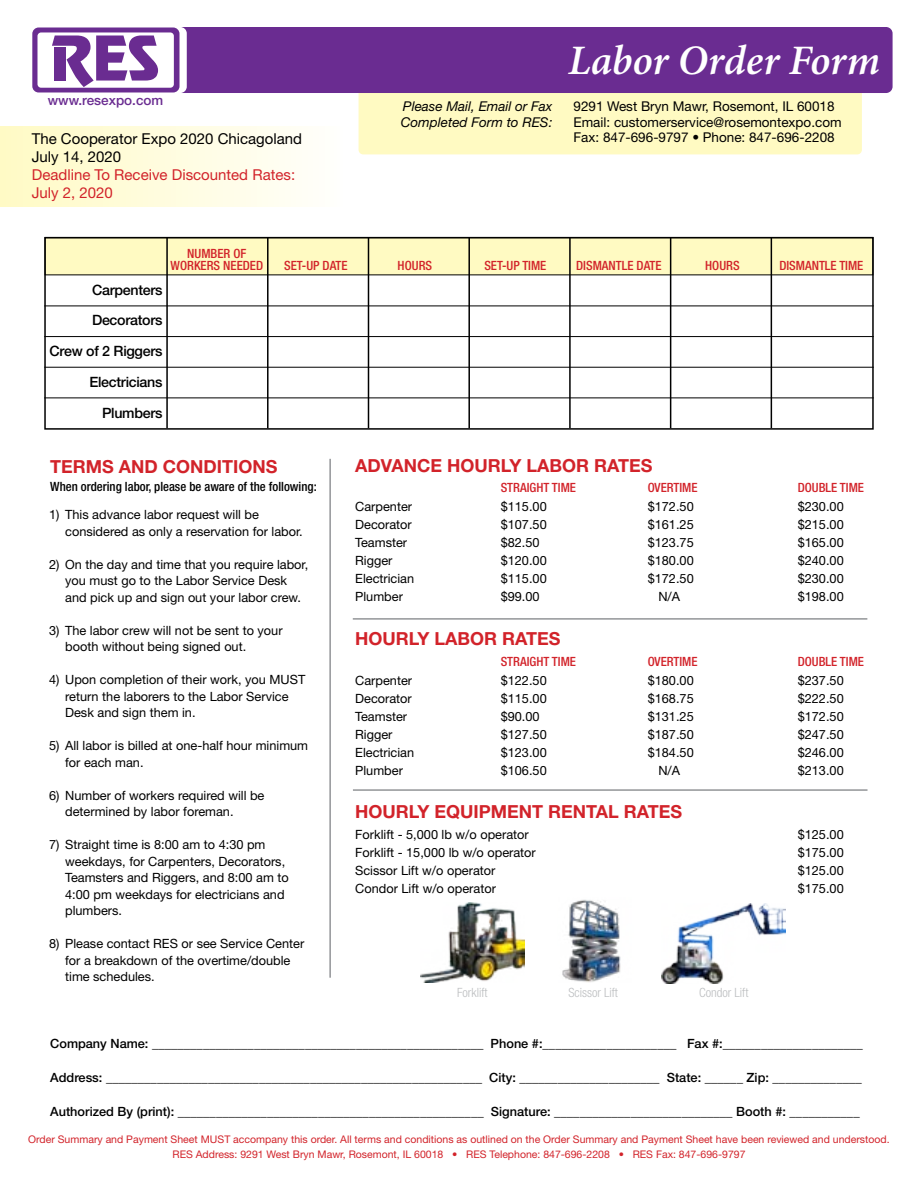
<style>
.page{position:relative;width:918px;height:1188px;background:#fff}
.page>*{position:absolute;margin:0;border:0;box-sizing:border-box;transform-origin:0 0}
.t1{font:italic 600 42px "Minion Pro";color:#fff}
.t2{font:700 18px "Helvetica Neue LT Std";color:#d2232a}
.t3{font:15px/18px "Helvetica Neue LT Std";color:#000}
.t4{font:15px/18px "Helvetica Neue LT Std";color:#d2232a}
.t5{font:500 14.25px/30.8px "Helvetica Neue LT Std";letter-spacing:-.02em;color:#000;text-align:right}
.t6{font:13.5px/15.6px "Helvetica Neue LT Std";color:#000}
.t7{font:italic 13.5px/15.6px "Helvetica Neue LT Std";color:#000}
.t8{font:500 13.5px "Helvetica Neue LT Std";color:#6a2c91}
.t9{font:12.75px/16.5px "Helvetica Neue LT Std";color:#000}
.t10{font:500 12.75px "Helvetica Neue LT Std";color:#000}
.t11{font:500 condensed 12.75px/12.3px "Helvetica Neue LT Std";color:#d2232a;text-align:center}
.t12{font:500 condensed 12.75px "Helvetica Neue LT Std";color:#000}
.t13{font:300 condensed 12.75px "Helvetica Neue LT Std";color:#bcbec0}
.t14{font:10.5px/15.3px "Helvetica Neue LT Std";color:#d2232a;text-align:center}
</style>
<div class="page">
<div style="left:45px;top:237px;width:828px;height:38px;background:#fffac2"></div>
<div style="left:44px;top:237px;width:830px;height:193px;border:2px solid #000"></div>
<hr style="left:368px;top:237px;width:1px;height:191px;background:#000">
<hr style="left:468px;top:237px;width:2px;height:191px;background:#000">
<hr style="left:569px;top:237px;width:2px;height:191px;background:#000">
<hr style="left:670px;top:237px;width:1px;height:191px;background:#000">
<hr style="left:329px;top:459px;width:2px;height:519px;background:#939598">
<hr style="left:353px;top:618px;width:514px;height:2px;background:#939598">
<hr style="left:353px;top:789px;width:515px;height:2px;background:#939598">
<hr style="left:771px;top:237px;width:1px;height:191px;background:#000">
<hr style="left:166px;top:237px;width:2px;height:191px;background:#000">
<hr style="left:267px;top:237px;width:2px;height:191px;background:#000">
<hr style="left:44px;top:306px;width:830px;height:1px;background:#000">
<hr style="left:44px;top:398px;width:830px;height:1px;background:#000">
<hr style="left:44px;top:336px;width:830px;height:1px;background:#000">
<hr style="left:44px;top:367px;width:830px;height:1px;background:#000">
<img style="left:662px;top:903px;width:123px;height:80px">
<img style="left:562px;top:899px;width:59px;height:84px">
<img style="left:420px;top:902px;width:104px;height:81px">
<div style="left:359px;top:67px;width:503px;height:87px;background:#fffac2;border-radius:5px"></div>
<div style="left:0;top:127px;width:342px;height:79px;background:linear-gradient(to right,#fffac4,#fffffc)"></div>
<svg style="left:32px;top:28px;width:148px;height:64px"></svg>
<div style="left:54px;top:47px;width:12px;height:34px;background:#6a2c91"></div>
<div style="left:181px;top:27px;width:712px;height:66px;background:#6a2c91"></div>
<p class="t8" style="left:48px;top:92px;width:117px">www.resexpo.com</p>
<p class="t3" style="left:32px;top:130px;width:272px">The Cooperator Expo 2020 Chicagoland<br>July 14, 2020</p>
<p class="t4" style="left:32px;top:166px;width:265px">Deadline To Receive Discounted Rates:<br>July 2, 2020</p>
<p class="t7" style="left:401px;top:98px;width:153px">Please Mail, Email or Fax<br>Completed Form to RES:</p>
<h1 class="t1" style="left:568px;top:31px;width:314px">Labor Order Form</h1>
<p class="t6" style="left:574px;top:98px;width:270px">9291 West Bryn Mawr, Rosemont, IL 60018<br>Email: customerservice@rosemontexpo.com<br>Fax: 847-696-9797 • Phone: 847-696-2208</p>
<p class="t5" style="left:50px;top:274px;width:114px">Carpenters<br>Decorators<br>Crew of 2 Riggers<br>Electricians<br>Plumbers</p>
<p class="t11" style="left:171px;top:247px;width:94px">NUMBER OF<br>WORKERS NEEDED</p>
<p class="t11" style="left:284px;top:259px;width:65px">SET-UP DATE</p>
<p class="t11" style="left:398px;top:259px;width:36px">HOURS</p>
<p class="t11" style="left:484px;top:259px;width:64px">SET-UP TIME</p>
<p class="t11" style="left:576px;top:259px;width:87px">DISMANTLE DATE</p>
<p class="t11" style="left:705px;top:259px;width:36px">HOURS</p>
<p class="t11" style="left:779px;top:259px;width:86px">DISMANTLE TIME</p>
<h2 class="t2" style="left:50px;top:456px;width:229px">TERMS AND CONDITIONS</h2>
<p class="t12" style="left:50px;top:479px;width:268px">When ordering labor, please be aware of the following:</p>
<p class="t9" style="left:49px;top:506px;width:12px">1)</p>
<p class="t9" style="left:49px;top:556px;width:12px">2)</p>
<p class="t9" style="left:65px;top:506px;width:239px">This advance labor request will be considered as only a reservation for labor.</p>
<p class="t9" style="left:65px;top:556px;width:245px">On the day and time that you require labor, you must go to the Labor Service Desk and pick up and sign out your labor crew.</p>
<p class="t9" style="left:65px;top:622px;width:219px">The labor crew will not be sent to your booth without being signed out.</p>
<p class="t9" style="left:65px;top:671px;width:242px">Upon completion of their work, you MUST return the laborers to the Labor Service<br>Desk and sign them in.</p>
<p class="t9" style="left:65px;top:737px;width:245px">All labor is billed at one-half hour minimum for each man.</p>
<p class="t9" style="left:65px;top:787px;width:201px">Number of workers required will be determined by labor foreman.</p>
<p class="t9" style="left:65px;top:836px;width:225px">Straight time is 8:00 am to 4:30 pm weekdays, for Carpenters, Decorators,<br>Teamsters and Riggers, and 8:00 am to<br>4:00 pm weekdays for electricians and plumbers.</p>
<p class="t9" style="left:65px;top:935px;width:241px">Please contact RES or see Service Center for a breakdown of the overtime/double time schedules.</p>
<p class="t9" style="left:49px;top:622px;width:12px">3)</p>
<p class="t9" style="left:49px;top:671px;width:12px">4)</p>
<p class="t9" style="left:49px;top:737px;width:12px">5)</p>
<p class="t9" style="left:49px;top:787px;width:12px">6)</p>
<p class="t9" style="left:49px;top:836px;width:12px">7)</p>
<p class="t9" style="left:49px;top:935px;width:12px">8)</p>
<h2 class="t2" style="left:355px;top:454px;width:299px">ADVANCE HOURLY LABOR RATES</h2>
<p class="t11" style="left:501px;top:481px;width:77px">STRAIGHT TIME</p>
<p class="t11" style="left:648px;top:481px;width:51px">OVERTIME</p>
<p class="t11" style="left:798px;top:481px;width:68px">DOUBLE TIME</p>
<p class="t9" style="left:355px;top:498px;width:58px">Carpenter</p>
<p class="t9" style="left:501px;top:498px;width:48px">$115.00</p>
<p class="t9" style="left:648px;top:498px;width:48px">$172.50</p>
<p class="t9" style="left:798px;top:498px;width:48px">$230.00</p>
<p class="t9" style="left:355px;top:516px;width:58px">Decorator</p>
<p class="t9" style="left:501px;top:516px;width:48px">$107.50</p>
<p class="t9" style="left:648px;top:516px;width:48px">$161.25</p>
<p class="t9" style="left:798px;top:516px;width:48px">$215.00</p>
<p class="t9" style="left:355px;top:534px;width:53px">Teamster</p>
<p class="t9" style="left:501px;top:534px;width:40px">$82.50</p>
<p class="t9" style="left:648px;top:534px;width:48px">$123.75</p>
<p class="t9" style="left:798px;top:534px;width:48px">$165.00</p>
<p class="t9" style="left:355px;top:552px;width:39px">Rigger</p>
<p class="t9" style="left:501px;top:552px;width:48px">$120.00</p>
<p class="t9" style="left:648px;top:552px;width:48px">$180.00</p>
<p class="t9" style="left:798px;top:552px;width:48px">$240.00</p>
<p class="t9" style="left:355px;top:571px;width:61px">Electrician</p>
<p class="t9" style="left:501px;top:571px;width:48px">$115.00</p>
<p class="t9" style="left:648px;top:571px;width:48px">$172.50</p>
<p class="t9" style="left:798px;top:571px;width:48px">$230.00</p>
<p class="t9" style="left:355px;top:589px;width:49px">Plumber</p>
<p class="t9" style="left:501px;top:589px;width:40px">$99.00</p>
<p class="t9" style="left:658px;top:589px;width:23px">N/A</p>
<p class="t9" style="left:798px;top:589px;width:48px">$198.00</p>
<h2 class="t2" style="left:355px;top:628px;width:207px">HOURLY LABOR RATES</h2>
<p class="t11" style="left:501px;top:655px;width:77px">STRAIGHT TIME</p>
<p class="t11" style="left:648px;top:655px;width:51px">OVERTIME</p>
<p class="t11" style="left:798px;top:655px;width:68px">DOUBLE TIME</p>
<p class="t9" style="left:355px;top:672px;width:58px">Carpenter</p>
<p class="t9" style="left:501px;top:672px;width:48px">$122.50</p>
<p class="t9" style="left:648px;top:672px;width:48px">$180.00</p>
<p class="t9" style="left:798px;top:672px;width:48px">$237.50</p>
<p class="t9" style="left:355px;top:690px;width:58px">Decorator</p>
<p class="t9" style="left:501px;top:690px;width:48px">$115.00</p>
<p class="t9" style="left:648px;top:690px;width:48px">$168.75</p>
<p class="t9" style="left:798px;top:690px;width:48px">$222.50</p>
<p class="t9" style="left:355px;top:708px;width:53px">Teamster</p>
<p class="t9" style="left:501px;top:708px;width:40px">$90.00</p>
<p class="t9" style="left:648px;top:708px;width:48px">$131.25</p>
<p class="t9" style="left:798px;top:708px;width:48px">$172.50</p>
<p class="t9" style="left:355px;top:726px;width:39px">Rigger</p>
<p class="t9" style="left:501px;top:726px;width:48px">$127.50</p>
<p class="t9" style="left:648px;top:726px;width:48px">$187.50</p>
<p class="t9" style="left:798px;top:726px;width:48px">$247.50</p>
<p class="t9" style="left:355px;top:744px;width:61px">Electrician</p>
<p class="t9" style="left:501px;top:744px;width:48px">$123.00</p>
<p class="t9" style="left:648px;top:744px;width:48px">$184.50</p>
<p class="t9" style="left:798px;top:744px;width:48px">$246.00</p>
<p class="t9" style="left:355px;top:762px;width:49px">Plumber</p>
<p class="t9" style="left:501px;top:762px;width:48px">$106.50</p>
<p class="t9" style="left:658px;top:762px;width:23px">N/A</p>
<p class="t9" style="left:798px;top:762px;width:48px">$213.00</p>
<h2 class="t2" style="left:355px;top:800px;width:329px">HOURLY EQUIPMENT RENTAL RATES</h2>
<p class="t9" style="left:355px;top:826px;width:175px">Forklift - 5,000 lb w/o operator</p>
<p class="t9" style="left:798px;top:826px;width:48px">$125.00</p>
<p class="t9" style="left:355px;top:844px;width:182px">Forklift - 15,000 lb w/o operator</p>
<p class="t9" style="left:798px;top:844px;width:48px">$175.00</p>
<p class="t9" style="left:355px;top:862px;width:142px">Scissor Lift w/o operator</p>
<p class="t9" style="left:798px;top:862px;width:48px">$125.00</p>
<p class="t9" style="left:355px;top:880px;width:142px">Condor Lift w/o operator</p>
<p class="t9" style="left:798px;top:880px;width:48px">$175.00</p>
<p class="t13" style="left:457px;top:985px;width:32px">Forklift</p>
<p class="t13" style="left:568px;top:985px;width:51px">Scissor Lift</p>
<p class="t13" style="left:699px;top:985px;width:51px">Condor Lift</p>
<p class="t10" style="left:50px;top:1036px;width:814px">Company Name: ____________________________________________________ Phone #:_____________________ Fax #:______________________</p>
<p class="t10" style="left:50px;top:1070px;width:813px">Address: ___________________________________________________________ City: ______________________ State: ______ Zip: ______________</p>
<p class="t10" style="left:50px;top:1103px;width:811px">Authorized By (print): ________________________________________________ Signature: ____________________________ Booth #: ___________</p>
<p class="t14" style="left:28px;top:1131px;width:863px">Order Summary and Payment Sheet MUST accompany this order. All terms and conditions as outlined on the Order Summary and Payment Sheet have been reviewed and understood.<br>RES Address: 9291 West Bryn Mawr, Rosemont, IL 60018 • RES Telephone: 847-696-2208 • RES Fax: 847-696-9797</p>
</div>
